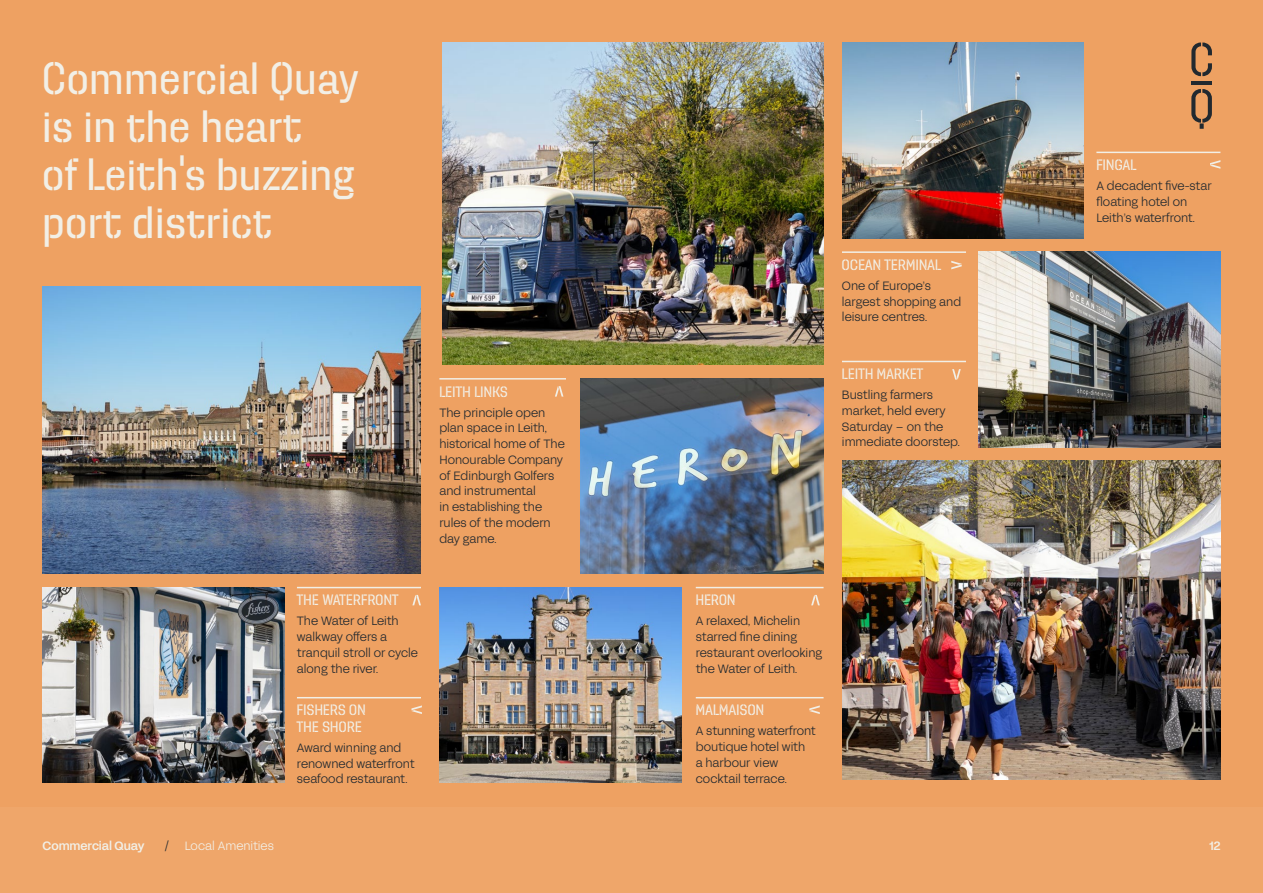
<style>
.page{position:relative;width:1263px;height:893px;background:#eea162}
.page>*{position:absolute;margin:0;border:0;box-sizing:border-box;transform-origin:0 0}
.t1{font:45px/48px "Dezen Stencil 02";letter-spacing:.025em;color:#f2efe6}
.t2{font:15px/16.5px "Dezen Stencil 02";letter-spacing:.025em;color:#f2efe6}
.t3{font:300 12px/15.8px "FFF Acid Grotesk";color:#22292f}
.t4{font:500 12px "FFF Acid Grotesk";color:#f2efe6}
.t5{font:300 12px "FFF Acid Grotesk";color:#f2efe6}
</style>
<div class="page">
<div style="left:0;top:808px;width:1263px;height:85px;background:#efa66a"></div>
<img style="left:442px;top:43px;width:381px;height:322px">
<img style="left:43px;top:286px;width:378px;height:288px">
<img style="left:439px;top:587px;width:242px;height:196px">
<img style="left:580px;top:378px;width:243px;height:196px">
<img style="left:842px;top:460px;width:378px;height:319px">
<img style="left:842px;top:43px;width:242px;height:195px">
<hr style="left:297px;top:587px;width:124px;height:1px;background:#f2efe6">
<svg style="left:412px;top:595px;width:9px;height:10px"></svg>
<hr style="left:297px;top:697px;width:124px;height:1px;background:#f2efe6">
<hr style="left:439px;top:378px;width:127px;height:2px;background:#f2efe6">
<hr style="left:1191px;top:81px;width:21px;height:4px;background:#22292f">
<svg style="left:1191px;top:89px;width:21px;height:40px"></svg>
<svg style="left:1191px;top:43px;width:21px;height:33px"></svg>
<img style="left:979px;top:252px;width:241px;height:195px">
<img style="left:43px;top:587px;width:241px;height:196px">
<svg style="left:411px;top:705px;width:11px;height:9px"></svg>
<hr style="left:696px;top:587px;width:127px;height:1px;background:#f2efe6">
<svg style="left:811px;top:595px;width:9px;height:10px"></svg>
<hr style="left:696px;top:697px;width:127px;height:1px;background:#f2efe6">
<svg style="left:809px;top:705px;width:11px;height:9px"></svg>
<svg style="left:555px;top:386px;width:8px;height:11px"></svg>
<hr style="left:842px;top:251px;width:124px;height:2px;background:#f2efe6">
<svg style="left:951px;top:261px;width:11px;height:8px"></svg>
<hr style="left:842px;top:361px;width:124px;height:1px;background:#f2efe6">
<svg style="left:952px;top:369px;width:9px;height:11px"></svg>
<hr style="left:1096px;top:152px;width:124px;height:1px;background:#f2efe6">
<svg style="left:1210px;top:160px;width:10px;height:9px"></svg>
<h1 class="t1" style="left:43px;top:55px;width:317px">Commercial Quay is in the heart<br>of Leith’s buzzing port district</h1>
<p class="t2" style="left:297px;top:592px;width:103px">THE WATERFRONT</p>
<p class="t3" style="left:297px;top:613px;width:122px">The Water of Leith walkway offers a tranquil stroll or cycle along the river.</p>
<p class="t2" style="left:297px;top:702px;width:70px">FISHERS ON<br>THE SHORE</p>
<p class="t3" style="left:297px;top:739px;width:119px">Award winning and renowned waterfront seafood restaurant.</p>
<p class="t2" style="left:439px;top:383px;width:70px">LEITH LINKS</p>
<p class="t3" style="left:439px;top:404px;width:127px">The principle open plan space in Leith, historical home of The<br>Honourable Company of Edinburgh Golfers and instrumental<br>in establishing the rules of the modern day game.</p>
<p class="t2" style="left:842px;top:256px;width:101px">OCEAN TERMINAL</p>
<p class="t3" style="left:842px;top:277px;width:121px">One of Europe’s largest shopping and leisure centres.</p>
<p class="t2" style="left:842px;top:366px;width:83px">LEITH MARKET</p>
<p class="t3" style="left:842px;top:387px;width:120px">Bustling farmers market, held every<br>Saturday – on the immediate doorstep.</p>
<p class="t2" style="left:696px;top:592px;width:41px">HERON</p>
<p class="t3" style="left:696px;top:613px;width:128px">A relaxed, Michelin starred fine dining restaurant overlooking the Water of Leith.</p>
<p class="t2" style="left:696px;top:702px;width:70px">MALMAISON</p>
<p class="t3" style="left:696px;top:723px;width:122px">A stunning waterfront boutique hotel with<br>a harbour view cocktail terrace.</p>
<p class="t2" style="left:1096px;top:157px;width:41px">FINGAL</p>
<p class="t3" style="left:1096px;top:178px;width:117px">A decadent five-star floating hotel on<br>Leith’s waterfront.</p>
<p class="t4" style="left:43px;top:838px;width:104px">Commercial Quay</p>
<p class="t3" style="left:165px;top:838px;width:6px">/</p>
<p class="t5" style="left:185px;top:838px;width:90px">Local Amenities</p>
<p class="t4" style="left:1209px;top:838px;width:13px">12</p>
</div>
